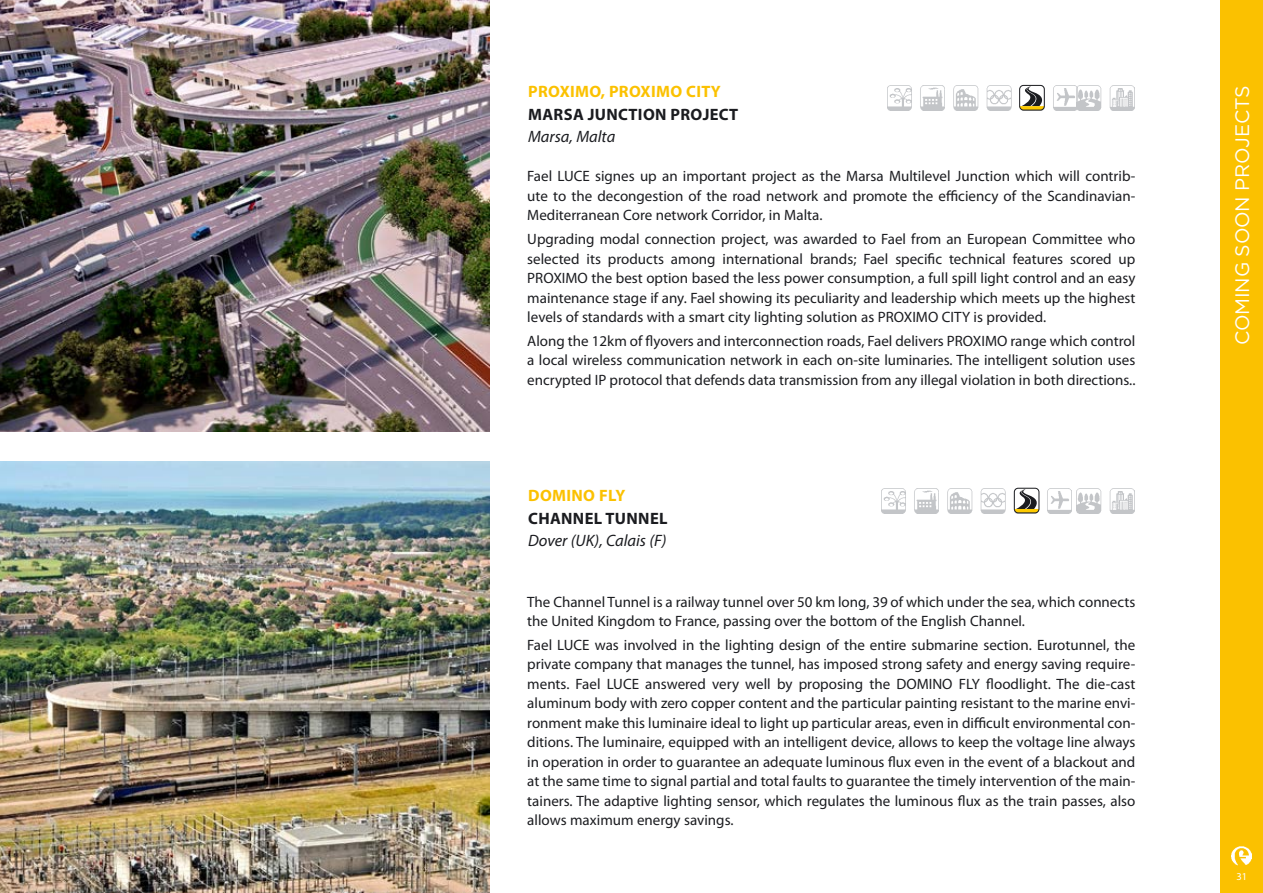
<style>
.page{position:relative;width:1263px;height:893px;background:#fff}
.page>*{position:absolute;margin:0;border:0;box-sizing:border-box;transform-origin:0 0}
.t1{font:19.5px "Gotham";letter-spacing:-.01em;color:#fff}
.t2{font:700 16.5px "Myriad Pro";letter-spacing:.02em;color:#1b1c20}
.t3{font:italic 16.5px "Myriad Pro";color:#1b1c20}
.t4{font:700 16.5px "Myriad Pro";letter-spacing:.02em;color:#fbc100}
.t5{font:15px/19.5px "Myriad Pro";color:#1b1c20;text-align:justify}
.t6{font:10.5px "Myriad Pro";color:#fff}
</style>
<div class="page">
<div style="left:1220px;top:0;width:43px;height:893px;background:#fbc100"></div>
<img style="left:0;top:0;width:489px;height:432px">
<img style="left:1232px;top:846px;width:19px;height:19px">
<img style="left:887px;top:86px;width:247px;height:24px">
<svg style="left:1019px;top:86px;width:27px;height:24px"></svg>
<div style="left:1019px;top:85px;width:26px;height:25px;border:1px solid #1b1c20;border-radius:4px"></div>
<img style="left:0;top:461px;width:489px;height:432px">
<img style="left:882px;top:488px;width:189px;height:25px">
<img style="left:1077px;top:488px;width:57px;height:25px">
<svg style="left:1014px;top:489px;width:26px;height:24px"></svg>
<div style="left:1014px;top:488px;width:25px;height:25px;border:1px solid #1b1c20;border-radius:4px"></div>
<p class="t4" style="left:528px;top:81px;width:194px">PROXIMO, PROXIMO CITY</p>
<p class="t2" style="left:528px;top:103px;width:212px">MARSA JUNCTION PROJECT</p>
<p class="t3" style="left:528px;top:126px;width:89px">Marsa, Malta</p>
<p class="t5" style="left:527px;top:166px;width:610px">Fael LUCE signes up an important project as the Marsa Multilevel Junction which will contrib&shy;ute to the decongestion of the road network and promote the efficiency of the Scandinavian-Mediterranean Core network Corridor, in Malta.</p>
<p class="t5" style="left:527px;top:229px;width:610px">Upgrading modal connection project, was awarded to Fael from an European Committee who selected its products among international brands; Fael specific technical features scored up PROXIMO the best option based the less power consumption, a full spill light control and an easy maintenance stage if any. Fael showing its peculiarity and leadership which meets up the highest levels of standards with a smart city lighting solution as PROXIMO CITY is provided.</p>
<p class="t5" style="left:527px;top:331px;width:610px">Along the 12km of flyovers and interconnection roads, Fael delivers PROXIMO range which control a local wireless communication network in each on-site luminaries. The intelligent solution uses encrypted IP protocol that defends data transmission from any illegal violation in both directions..</p>
<p class="t4" style="left:528px;top:485px;width:99px">DOMINO FLY</p>
<p class="t2" style="left:528px;top:507px;width:141px">CHANNEL TUNNEL</p>
<p class="t3" style="left:528px;top:530px;width:140px">Dover (UK), Calais (F)</p>
<p class="t5" style="left:527px;top:592px;width:609px">The Channel Tunnel is a railway tunnel over 50 km long, 39 of which under the sea, which connects the United Kingdom to France, passing over the bottom of the English Channel.</p>
<p class="t5" style="left:527px;top:635px;width:610px">Fael LUCE was involved in the lighting design of the entire submarine section. Eurotunnel, the private company that manages the tunnel, has imposed strong safety and energy saving require&shy;ments. Fael LUCE answered very well by proposing the DOMINO FLY floodlight. The die-cast aluminum body with zero copper content and the particular painting resistant to the marine envi&shy;ronment make this luminaire ideal to light up particular areas, even in difficult environmental con&shy;ditions. The luminaire, equipped with an intelligent device, allows to keep the voltage line always in operation in order to guarantee an adequate luminous flux even in the event of a blackout and at the same time to signal partial and total faults to guarantee the timely intervention of the main&shy;tainers. The adaptive lighting sensor, which regulates the luminous flux as the train passes, also allows maximum energy savings.</p>
<h1 class="t1" style="left:1230px;top:345px;width:262px;rotate:-90deg">COMING SOON PROJECTS</h1>
<p class="t6" style="left:1236px;top:870px;width:12px">31</p>
</div>
